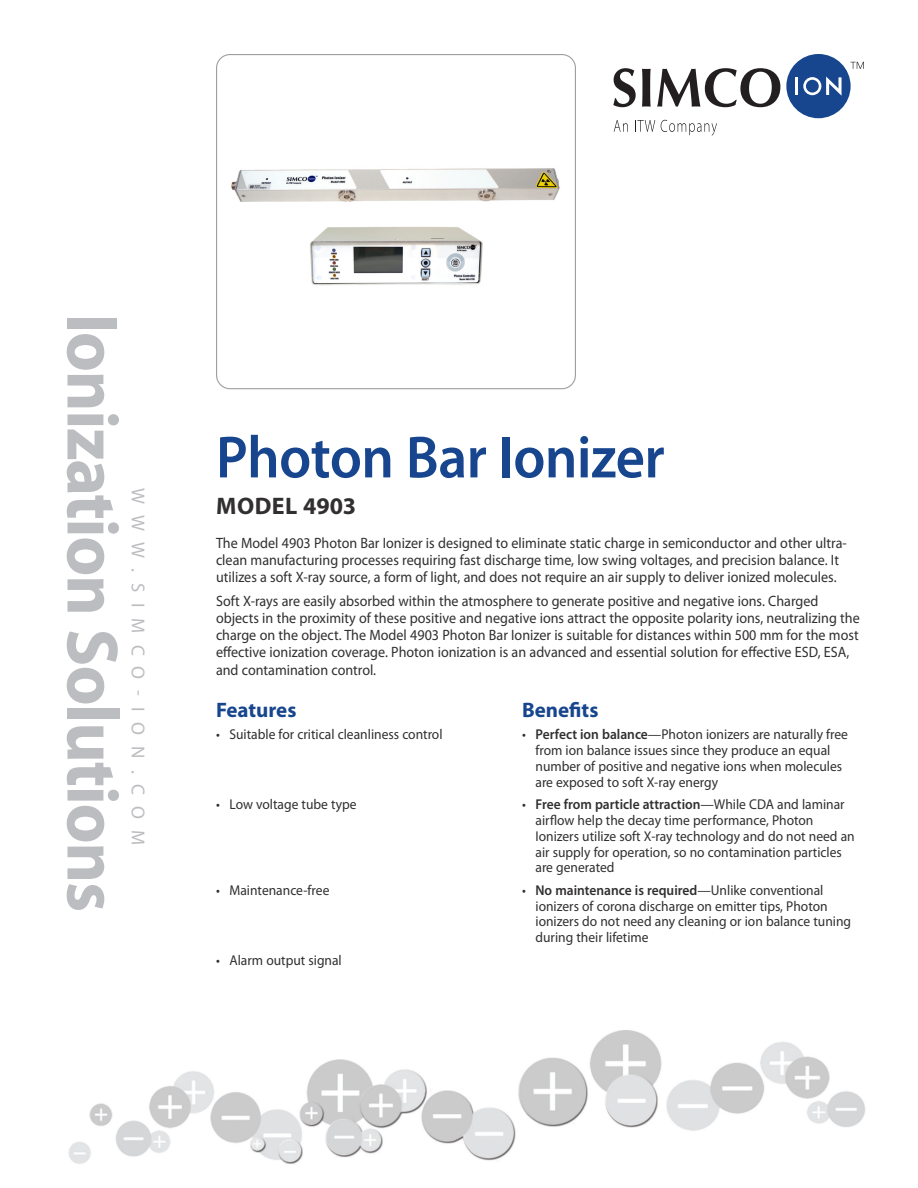
<style>
.page{position:relative;width:918px;height:1188px;background:#fff}
.page>*{position:absolute;margin:0;border:0;box-sizing:border-box;transform-origin:0 0}
.t1{font:700 73.5px "Myriad Pro";letter-spacing:-.02em;color:#bcbdc0;scale:.95 1}
.Cover__Main_head{font:600 60px "Myriad Pro";letter-spacing:-.01em;color:#17468e;scale:.95 1}
.Cover__Subhead{font:700 24px "Myriad Pro";letter-spacing:.02em;color:#312f30}
.Cover__F_B_Head{font:700 21px "Myriad Pro";color:#17468e}
.t2{font:18.75px "Myriad Pro";letter-spacing:.59em;color:#bcbdc0}
.Cover__Body_Copy{font:15px/17.2px "Myriad Pro";color:#312f30;scale:.94 1}
.Cover__F_B_bullets{font:14.25px/15.8px "Myriad Pro";color:#312f30;scale:.95 1}
.s1{font-weight:600}
</style>
<div class="page">
<img style="left:68px;top:1030px;width:797px;height:134px">
<svg style="left:850px;top:62px;width:14px;height:7px"></svg>
<div style="left:786px;top:54px;width:65px;height:64px;background:#17468e;border-radius:50%"></div>
<hr style="left:795px;top:77px;width:3px;height:18px;background:#fff">
<svg style="left:803px;top:77px;width:39px;height:19px"></svg>
<svg style="left:613px;top:68px;width:23px;height:39px"></svg>
<svg style="left:642px;top:69px;width:9px;height:38px"></svg>
<svg style="left:657px;top:68px;width:123px;height:39px"></svg>
<svg style="left:614px;top:120px;width:14px;height:12px"></svg>
<svg style="left:635px;top:120px;width:20px;height:12px"></svg>
<svg style="left:661px;top:120px;width:56px;height:16px"></svg>
<div style="left:216px;top:54px;width:360px;height:335px;border:1px solid #9d9fa2;border-radius:14px"></div>
<img style="left:231px;top:168px;width:329px;height:34px">
<img style="left:310px;top:226px;width:173px;height:60px">
<h1 class="t1" style="left:140px;top:314px;width:632px;rotate:90deg">Ionization Solutions</h1>
<p class="t2" style="left:150px;top:488px;width:359px;rotate:90deg">WWW.SIMCO-ION.COM</p>
<p class="Cover__Main_head" style="left:216px;top:419px;width:474px">Photon Bar Ionizer</p>
<p class="Cover__Subhead" style="left:216px;top:490px;width:142px">MODEL 4903</p>
<p class="Cover__Body_Copy" style="left:216px;top:534px;width:673px">The Model 4903 Photon Bar Ionizer is designed to eliminate static charge in semiconductor and other ultra&shy;clean manufacturing processes requiring fast discharge time, low swing voltages, and precision balance. It utilizes a soft X-ray source, a form of light, and does not require an air supply to deliver ionized molecules.</p>
<p class="Cover__Body_Copy" style="left:216px;top:592px;width:686px">Soft X-rays are easily absorbed within the atmosphere to generate positive and negative ions. Charged objects in the proximity of these positive and negative ions attract the opposite polarity ions, neutralizing the charge on the object. The Model 4903 Photon Bar Ionizer is suitable for distances within 500 mm for the most effective ionization coverage. Photon ionization is an advanced and essential solution for effective ESD, ESA, and contamination control.</p>
<p class="Cover__F_B_Head" style="left:216px;top:696px;width:82px">Features</p>
<p class="Cover__F_B_Head" style="left:522px;top:696px;width:78px">Benefits</p>
<p class="Cover__F_B_bullets" style="left:216px;top:726px;width:240px">• Suitable for critical cleanliness control</p>
<p class="Cover__F_B_bullets" style="left:536px;top:726px;width:331px;text-indent:-14px">• <span class="s1">Perfect ion balance</span>—Photon ionizers are naturally free from ion balance issues since they produce an equal number of positive and negative ions when molecules are exposed to soft X-ray energy</p>
<p class="Cover__F_B_bullets" style="left:216px;top:796px;width:150px">• Low voltage tube type</p>
<p class="Cover__F_B_bullets" style="left:536px;top:796px;width:338px;text-indent:-14px">• <span class="s1">Free from particle attraction</span>—While CDA and laminar airflow help the decay time performance, Photon Ionizers utilize soft X-ray technology and do not need an air supply for operation, so no contamination particles are generated</p>
<p class="Cover__F_B_bullets" style="left:216px;top:882px;width:121px">• Maintenance-free</p>
<p class="Cover__F_B_bullets" style="left:536px;top:882px;width:334px;text-indent:-14px">• <span class="s1">No maintenance is required</span>—Unlike conventional ionizers of corona discharge on emitter tips, Photon ionizers do not need any cleaning or ion balance tuning during their lifetime</p>
<p class="Cover__F_B_bullets" style="left:216px;top:952px;width:134px">• Alarm output signal</p>
</div>
